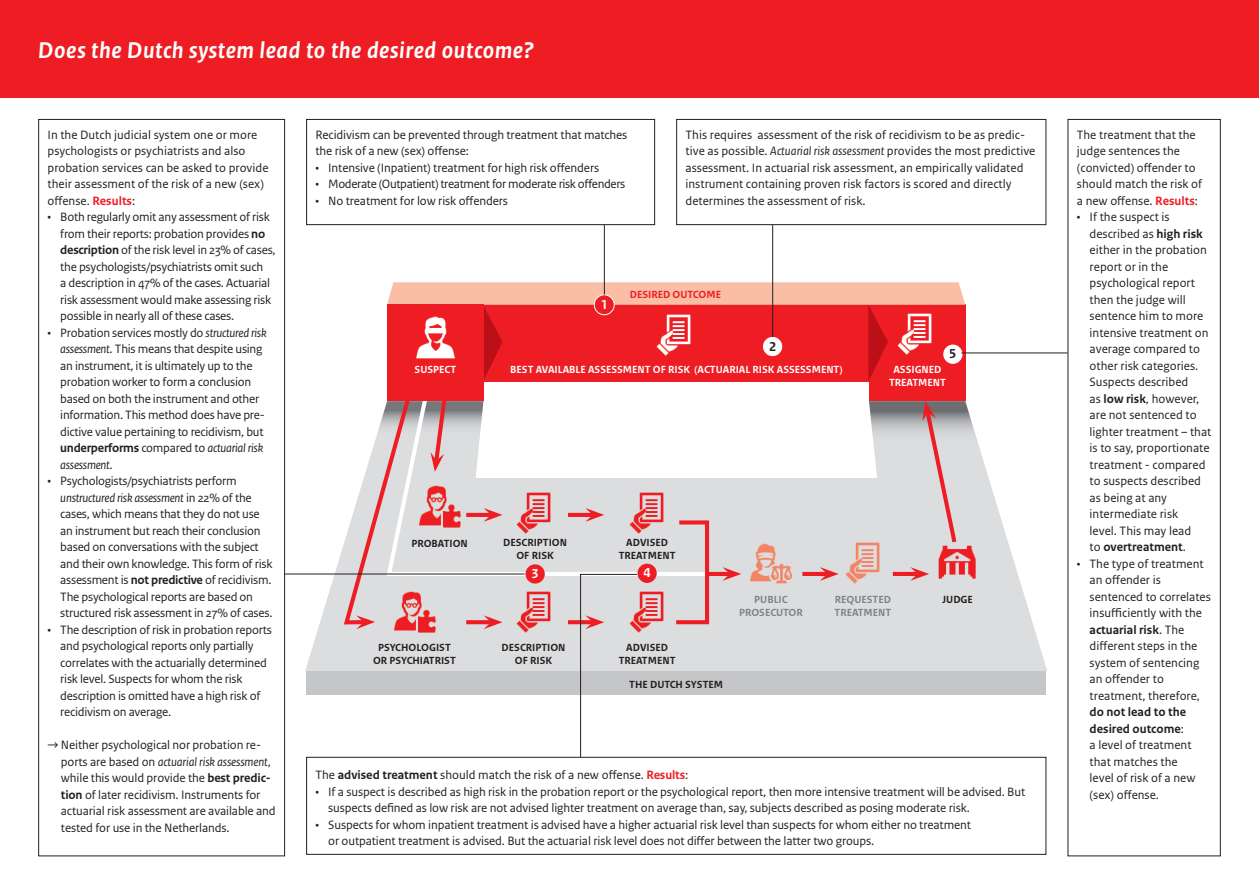
<style>
.page{position:relative;width:1259px;height:893px;background:#fff}
.page>*{position:absolute;margin:0;border:0;box-sizing:border-box;transform-origin:0 0}
.t1{font:italic 700 24px "Rijksoverheid Sans Text";letter-spacing:.025em;color:#fff}
.t2{font:700 13.65px "Rijksoverheid Sans Text";color:#fff}
.t3{font:700 13.65px "Rijksoverheid Sans Text";color:#231f20}
.t4{font:12.75px/16.5px "Rijksoverheid Sans Text";letter-spacing:-.01em;color:#231f20}
.t5{font:12.75px "Rijksoverheid Sans Text";letter-spacing:-.03em;color:#231f20}
.t6{font:700 10.95px/13px "Rijksoverheid Sans Text";color:#231f20;text-align:center}
.t7{font:700 10.95px/13px "Rijksoverheid Sans Text";color:#fff;text-align:center}
.t8{font:700 10.95px/13px "Rijksoverheid Sans Text";color:#808285;text-align:center}
.t9{font:700 10.95px "Rijksoverheid Sans Text";color:#ee1d23}
.s1{font-weight:700;color:#ee1d23}
.s2{font-weight:700}
.s3{font-style:italic}
</style>
<div class="page">
<div style="left:306px;top:671px;width:740px;height:24px;background:#c5c6c8"></div>
<div style="left:449px;top:478px;width:458px;height:193px;background:#dcdddf"></div>
<svg style="left:305px;top:554px;width:178px;height:117px"></svg>
<svg style="left:869px;top:401px;width:178px;height:270px"></svg>
<div style="left:869px;top:305px;width:96px;height:96px;background:#ee1d23"></div>
<div style="left:389px;top:579px;width:51px;height:65px;background:#dcdddf"></div>
<img style="left:394px;top:592px;width:42px;height:41px">
<img style="left:637px;top:591px;width:27px;height:41px">
<img style="left:516px;top:592px;width:35px;height:41px">
<img style="left:750px;top:543px;width:42px;height:41px">
<div style="left:838px;top:538px;width:49px;height:49px;background:#dcdddf"></div>
<img style="left:845px;top:542px;width:35px;height:41px">
<div style="left:933px;top:538px;width:49px;height:49px;background:#dcdddf"></div>
<img style="left:938px;top:545px;width:38px;height:34px">
<svg style="left:387px;top:282px;width:578px;height:100px;background:#ef4d4b"></svg>
<svg style="left:414px;top:394px;width:258px;height:184px"></svg>
<svg style="left:430px;top:401px;width:19px;height:71px"></svg>
<svg style="left:922px;top:401px;width:37px;height:146px;background:#d1babc"></svg>
<hr style="left:466px;top:513px;width:25px;height:4px;background:#ee1d23">
<svg style="left:483px;top:508px;width:19px;height:14px"></svg>
<hr style="left:568px;top:513px;width:25px;height:4px;background:#ee1d23">
<svg style="left:585px;top:508px;width:19px;height:14px"></svg>
<hr style="left:802px;top:572px;width:25px;height:4px;background:#ee1d23">
<svg style="left:820px;top:567px;width:18px;height:14px"></svg>
<hr style="left:893px;top:572px;width:24px;height:4px;background:#ee1d23">
<svg style="left:910px;top:567px;width:19px;height:14px"></svg>
<svg style="left:672px;top:520px;width:69px;height:105px"></svg>
<svg style="left:466px;top:620px;width:17px;height:4px"></svg>
<svg style="left:483px;top:615px;width:19px;height:14px"></svg>
<svg style="left:568px;top:620px;width:12px;height:4px"></svg>
<svg style="left:341px;top:401px;width:73px;height:228px"></svg>
<div style="left:525px;top:564px;width:20px;height:20px;background:#ee1d23;border-radius:50%"></div>
<div style="left:637px;top:564px;width:20px;height:19px;background:#ee1d23;border-radius:50%"></div>
<div style="left:387px;top:305px;width:96px;height:96px;background:#ee1d23"></div>
<img style="left:416px;top:316px;width:39px;height:43px">
<div style="left:426px;top:328px;width:19px;height:5px;background:#fff"></div>
<div style="left:306px;top:119px;width:349px;height:106px;border:1px solid #231f20"></div>
<div style="left:0;top:0;width:1259px;height:98px;background:#ee1d23"></div>
<div style="left:676px;top:119px;width:370px;height:106px;border:1px solid #231f20"></div>
<div style="left:306px;top:757px;width:740px;height:98px;border:1px solid #231f20"></div>
<div style="left:38px;top:119px;width:247px;height:737px;border:1px solid #231f20"></div>
<hr style="left:604px;top:225px;width:1px;height:70px;background:#231f20">
<svg style="left:580px;top:574px;width:57px;height:184px"></svg>
<hr style="left:772px;top:225px;width:1px;height:112px;background:#231f20">
<hr style="left:961px;top:353px;width:106px;height:1px;background:#231f20">
<hr style="left:284px;top:574px;width:240px;height:1px;background:#231f20">
<h1 class="t1" style="left:38px;top:36px;width:497px">Does the Dutch system lead to the desired outcome?</h1>
<p class="t4" style="left:48px;top:126px;width:222px">In the Dutch judicial system one or more psychologists or psychiatrists and also probation services can be asked to provide their assessment of the risk of a new (sex) offense. <span class="s1">Results</span>:</p>
<p class="t4" style="left:60px;top:209px;width:217px;text-indent:-13px">• Both regularly omit any assessment of risk from their reports: probation provides <span class="s2">no description</span> of the risk level in 23% of cases, the psychologists/psychiatrists omit such<br>a description in 47% of the cases. Actuarial risk assessment would make assessing risk possible in nearly all of these cases.</p>
<p class="t4" style="left:60px;top:324px;width:208px;text-indent:-13px">• Probation services mostly do <span class="s3">structured risk assessment</span>. This means that despite using an instrument, it is ultimately up to the probation worker to form a conclusion based on both the instrument and other information. This method does have pre&shy;dictive value pertaining to recidivism, but <span class="s2">underperforms</span> compared to <span class="s3">actuarial risk assessment</span>.</p>
<p class="t4" style="left:60px;top:473px;width:214px;text-indent:-13px">• Psychologists/psychiatrists perform <span class="s3">unstructured risk assessment</span> in 22% of the cases, which means that they do not use an instrument but reach their conclusion based on conversations with the subject and their own knowledge. This form of risk assessment is <span class="s2">not predictive</span> of recidivism.<br>The psychological reports are based on structured risk assessment in 27% of cases.</p>
<p class="t4" style="left:60px;top:621px;width:213px;text-indent:-13px">• The description of risk in probation reports and psychological reports only partially correlates with the actuarially determined risk level. Suspects for whom the risk description is omitted have a high risk of recidivism on average.</p>
<p class="t4" style="left:61px;top:737px;width:216px;text-indent:-13px">→ Neither psychological nor probation re&shy;ports are based on <span class="s3">actuarial risk assessment</span>, while this would provide the <span class="s2">best predic&shy;tion</span> of later recidivism. Instruments for actuarial risk assessment are available and tested for use in the Netherlands.</p>
<p class="t4" style="left:685px;top:126px;width:351px">This requires assessment of the risk of recidivism to be as predic&shy;tive as possible. <span class="s3">Actuarial risk assessment</span> provides the most predictive assessment. In actuarial risk assessment, an empirically validated instrument containing proven risk factors is scored and directly determines the assessment of risk.</p>
<p class="t4" style="left:1076px;top:126px;width:127px">The treatment that the judge sentences the (convicted) offender to should match the risk of a new offense. <span class="s1">Results</span>:</p>
<p class="t4" style="left:1089px;top:209px;width:123px;text-indent:-13px">• If the suspect is described as <span class="s2">high risk </span>either in the probation report or in the psychological report then the judge will sentence him to more intensive treatment on average compared to other risk categories.<br>Suspects described<br>as <span class="s2">low risk</span>, however, are not sentenced to lighter treatment – that is to say, proportionate treatment - compared to suspects described as being at any intermediate risk<br>level. This may lead<br>to <span class="s2">overtreatment</span>.</p>
<p class="t4" style="left:1089px;top:555px;width:123px;text-indent:-13px">• The type of treatment an offender is sentenced to correlates insufficiently with the <span class="s2">actuarial risk</span>. The different steps in the system of sentencing an offender to treatment, therefore,</p>
<p class="t4" style="left:1089px;top:704px;width:107px"><span class="s2">do not lead to the desired outcome</span>:<br>a level of treatment that matches the level of risk of a new (sex) offense.</p>
<p class="t4" style="left:315px;top:126px;width:313px">Recidivism can be prevented through treatment that matches the risk of a new (sex) offense:</p>
<p class="t4" style="left:315px;top:159px;width:285px">• Intensive (Inpatient) treatment for high risk offenders</p>
<p class="t5" style="left:315px;top:177px;width:311px">• Moderate (Outpatient) treatment for moderate risk offenders</p>
<p class="t4" style="left:315px;top:192px;width:194px">• No treatment for low risk offenders</p>
<p class="t9" style="left:630px;top:288px;width:93px">DESIRED OUTCOME</p>
<p class="t2" style="left:600px;top:297px;width:9px">1</p>
<p class="t3" style="left:769px;top:338px;width:9px">2</p>
<p class="t3" style="left:949px;top:346px;width:9px">5</p>
<p class="t7" style="left:510px;top:363px;width:334px">BEST AVAILABLE ASSESSMENT OF RISK (ACTUARIAL RISK ASSESSMENT)</p>
<p class="t7" style="left:414px;top:363px;width:43px">SUSPECT</p>
<p class="t7" style="left:889px;top:363px;width:58px">ASSIGNED<br>TREATMENT</p>
<p class="t6" style="left:411px;top:537px;width:58px">PROBATION</p>
<p class="t6" style="left:503px;top:536px;width:65px">DESCRIPTION<br>OF RISK</p>
<p class="t6" style="left:619px;top:536px;width:58px">ADVISED<br>TREATMENT</p>
<p class="t2" style="left:531px;top:566px;width:9px">3</p>
<p class="t2" style="left:643px;top:565px;width:9px">4</p>
<p class="t8" style="left:739px;top:593px;width:65px">PUBLIC<br>PROSECUTOR</p>
<p class="t8" style="left:835px;top:593px;width:58px">REQUESTED</p>
<p class="t6" style="left:942px;top:593px;width:32px">JUDGE</p>
<p class="t8" style="left:834px;top:606px;width:58px">TREATMENT</p>
<p class="t6" style="left:373px;top:641px;width:84px">PSYCHOLOGIST<br>OR PSYCHIATRIST</p>
<p class="t6" style="left:501px;top:641px;width:65px">DESCRIPTION<br>OF RISK</p>
<p class="t6" style="left:619px;top:641px;width:58px">ADVISED<br>TREATMENT</p>
<p class="t6" style="left:629px;top:678px;width:95px">THE DUTCH SYSTEM</p>
<p class="t4" style="left:315px;top:767px;width:374px">The <span class="s2">advised treatment</span> should match the risk of a new offense. <span class="s1">Results</span>:</p>
<p class="t4" style="left:328px;top:784px;width:698px;text-indent:-13px">• If a suspect is described as high risk in the probation report or the psychological report, then more intensive treatment will be advised. But suspects defined as low risk are not advised lighter treatment on average than, say, subjects described as posing moderate risk.</p>
<p class="t4" style="left:328px;top:817px;width:644px;text-indent:-13px">• Suspects for whom inpatient treatment is advised have a higher actuarial risk level than suspects for whom either no treatment or outpatient treatment is advised. But the actuarial risk level does not differ between the latter two groups.</p>
</div>
